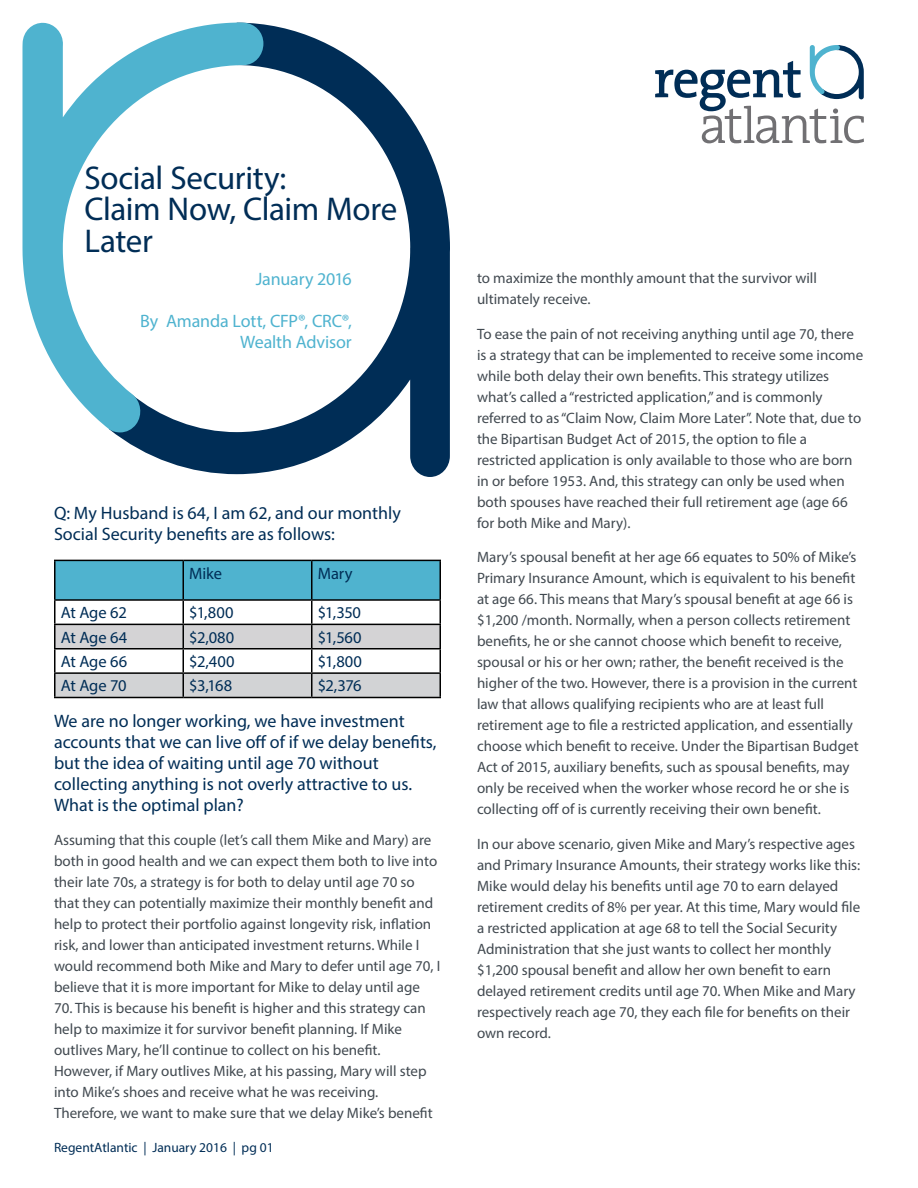
<style>
.page{position:relative;width:918px;height:1188px;background:#fff}
.page>*{position:absolute;margin:0;border:0;box-sizing:border-box;transform-origin:0 0}
.t1{font:33px/31.5px "Myriad Pro";letter-spacing:-.015em;color:#002d56}
.t2{font:18px/21px "Myriad Pro";color:#002d56}
.t3{font:18px/21px "Myriad Pro";letter-spacing:-.01em;color:#4fb3cf;text-align:right}
.t4{font:16.5px "Myriad Pro";letter-spacing:-.005em;color:#002d56}
.t5{font:15px/21px "Myriad Pro";color:#414950}
.t6{font:13.5px "Myriad Pro";color:#002d56}
</style>
<div class="page">
<hr style="left:54px;top:560px;width:129px;height:1px;background:#000">
<hr style="left:54px;top:561px;width:2px;height:38px;background:#000">
<hr style="left:54px;top:599px;width:129px;height:2px;background:#000">
<hr style="left:54px;top:601px;width:2px;height:23px;background:#000">
<hr style="left:54px;top:624px;width:129px;height:1px;background:#000">
<hr style="left:54px;top:625px;width:2px;height:23px;background:#000">
<hr style="left:54px;top:648px;width:129px;height:1px;background:#000">
<hr style="left:54px;top:649px;width:2px;height:23px;background:#000">
<hr style="left:54px;top:672px;width:129px;height:2px;background:#000">
<hr style="left:54px;top:674px;width:2px;height:23px;background:#000">
<svg style="left:55px;top:560px;width:386px;height:137px"></svg>
<hr style="left:54px;top:697px;width:129px;height:1px;background:#000">
<hr style="left:183px;top:697px;width:129px;height:1px;background:#000">
<hr style="left:312px;top:697px;width:129px;height:1px;background:#000">
<svg style="left:655px;top:45px;width:209px;height:98px"></svg>
<svg style="left:113px;top:24px;width:337px;height:453px"></svg>
<svg style="left:23px;top:22px;width:240px;height:410px"></svg>
<h1 class="t1" style="left:85px;top:161px;width:314px">Social Security:<br>Claim Now, Claim More<br>Later</h1>
<p class="t3" style="left:256px;top:268px;width:98px">January 2016</p>
<p class="t3" style="left:140px;top:310px;width:213px">By Amanda Lott, CFP®, CRC®,<br>Wealth Advisor</p>
<p class="t2" style="left:54px;top:502px;width:348px">Q: My Husband is 64, I am 62, and our monthly<br>Social Security benefits are as follows:</p>
<p class="t4" style="left:189px;top:563px;width:34px">Mike</p>
<p class="t4" style="left:318px;top:563px;width:36px">Mary</p>
<p class="t4" style="left:61px;top:603px;width:68px">At Age 62</p>
<p class="t4" style="left:189px;top:603px;width:46px">$1,800</p>
<p class="t4" style="left:318px;top:603px;width:45px">$1,350</p>
<p class="t4" style="left:61px;top:627px;width:68px">At Age 64</p>
<p class="t4" style="left:189px;top:627px;width:47px">$2,080</p>
<p class="t4" style="left:318px;top:627px;width:45px">$1,560</p>
<p class="t4" style="left:61px;top:651px;width:68px">At Age 66</p>
<p class="t4" style="left:189px;top:651px;width:47px">$2,400</p>
<p class="t4" style="left:318px;top:651px;width:46px">$1,800</p>
<p class="t4" style="left:61px;top:676px;width:67px">At Age 70</p>
<p class="t4" style="left:189px;top:676px;width:44px">$3,168</p>
<p class="t4" style="left:318px;top:676px;width:45px">$2,376</p>
<p class="t2" style="left:54px;top:710px;width:384px">We are no longer working, we have investment accounts that we can live off of if we delay benefits, but the idea of waiting until age 70 without collecting anything is not overly attractive to us.<br>What is the optimal plan?</p>
<p class="t5" style="left:54px;top:829px;width:388px">Assuming that this couple (let’s call them Mike and Mary) are both in good health and we can expect them both to live into their late 70s, a strategy is for both to delay until age 70 so that they can potentially maximize their monthly benefit and help to protect their portfolio against longevity risk, inflation risk, and lower than anticipated investment returns. While I would recommend both Mike and Mary to defer until age 70, I believe that it is more important for Mike to delay until age</p>
<p class="t5" style="left:54px;top:997px;width:380px">70. This is because his benefit is higher and this strategy can help to maximize it for survivor benefit planning. If Mike outlives Mary, he’ll continue to collect on his benefit.<br>However, if Mary outlives Mike, at his passing, Mary will step into Mike’s shoes and receive what he was receiving.<br>Therefore, we want to make sure that we delay Mike’s benefit</p>
<p class="t6" style="left:54px;top:1139px;width:221px">RegentAtlantic | January 2016 | pg 01</p>
<p class="t5" style="left:477px;top:267px;width:342px">to maximize the monthly amount that the survivor will ultimately receive.</p>
<p class="t5" style="left:477px;top:323px;width:388px">To ease the pain of not receiving anything until age 70, there is a strategy that can be implemented to receive some income while both delay their own benefits. This strategy utilizes what’s called a “restricted application,” and is commonly referred to as “Claim Now, Claim More Later”. Note that, due to the Bipartisan Budget Act of 2015, the option to file a restricted application is only available to those who are born in or before 1953. And, this strategy can only be used when both spouses have reached their full retirement age (age 66 for both Mike and Mary).</p>
<p class="t5" style="left:477px;top:546px;width:383px">Mary’s spousal benefit at her age 66 equates to 50% of Mike’s Primary Insurance Amount, which is equivalent to his benefit at age 66. This means that Mary’s spousal benefit at age 66 is $1,200 /month. Normally, when a person collects retirement benefits, he or she cannot choose which benefit to receive, spousal or his or her own; rather, the benefit received is the higher of the two. However, there is a provision in the current law that allows qualifying recipients who are at least full retirement age to file a restricted application, and essentially choose which benefit to receive. Under the Bipartisan Budget Act of 2015, auxiliary benefits, such as spousal benefits, may only be received when the worker whose record he or she is collecting off of is currently receiving their own benefit.</p>
<p class="t5" style="left:477px;top:833px;width:385px">In our above scenario, given Mike and Mary’s respective ages and Primary Insurance Amounts, their strategy works like this:<br>Mike would delay his benefits until age 70 to earn delayed retirement credits of 8% per year. At this time, Mary would file a restricted application at age 68 to tell the Social Security Administration that she just wants to collect her monthly $1,200 spousal benefit and allow her own benefit to earn delayed retirement credits until age 70. When Mike and Mary respectively reach age 70, they each file for benefits on their own record.</p>
</div>
